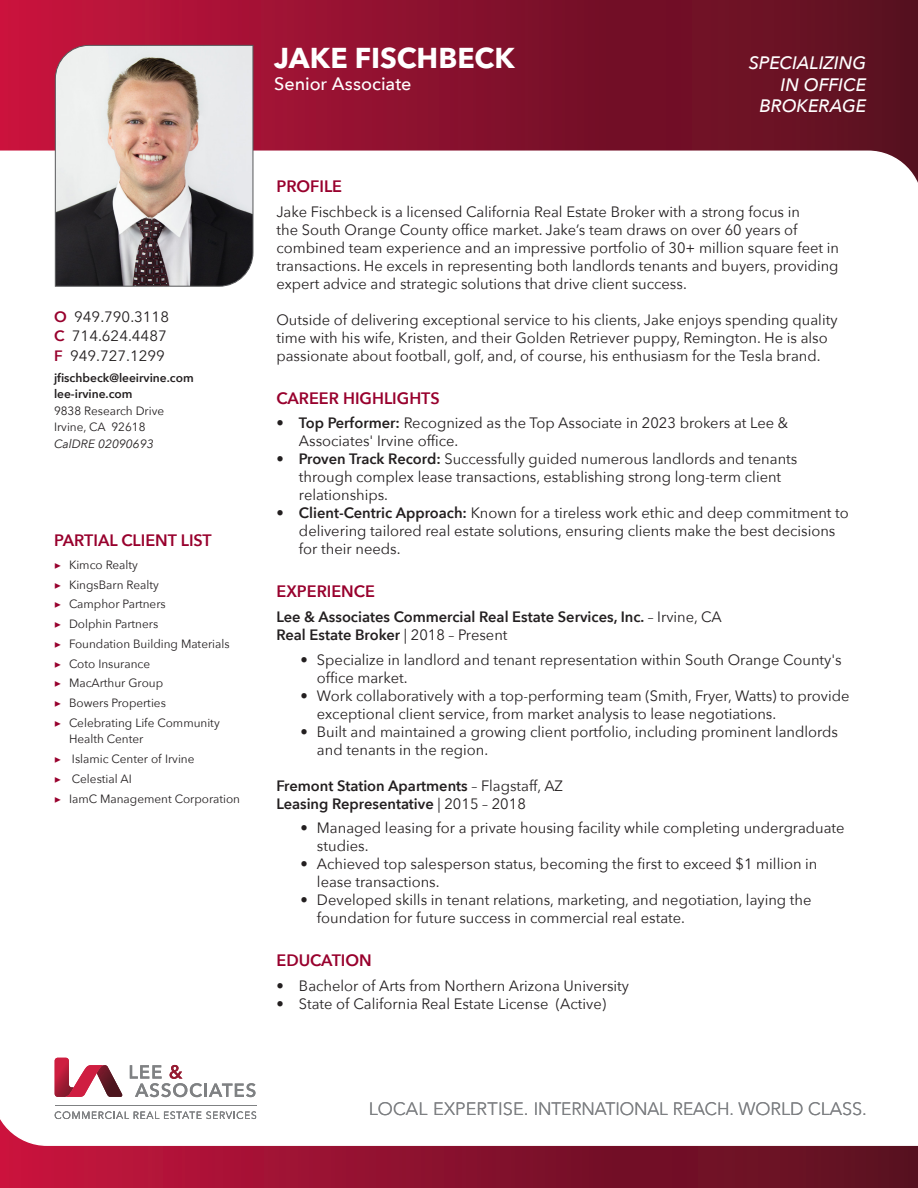
<style>
.page{position:relative;width:918px;height:1188px;background:#fff}
.page>*{position:absolute;margin:0;border:0;box-sizing:border-box;transform-origin:0 0}
.t1{font:700 28.5px "Avenir Next LT Pro";color:#fff}
.t2{font:300 18px "Avenir";color:#7e8083}
.t3{font:italic 500 18px "Avenir Next";color:#fff}
.t4{font:500 18px "Avenir Next";color:#fff}
.t5{font:600 16.5px "Avenir Next";color:#98012d}
.t6{font:15px/18px "Avenir Next";color:#231f20}
.t7{font:600 15px "Avenir Next";color:#231f20}
.t8{font:12px/16.5px "Avenir Next";color:#231f20}
.t9{font:600 12px "Avenir Next";color:#231f20}
.t10{font:italic 12px "Avenir Next";color:#231f20}
.s1{font-weight:600;color:#98012d}
.s2{font-weight:600}
.s3{font-family:"Minion Pro";color:#98012d}
.s4{font-weight:400}
</style>
<div class="page">
<div style="left:0;top:0;width:918px;height:198px;background:linear-gradient(to right,#c4133e,#53101e)"></div>
<svg style="left:0;top:150px;width:918px;height:110px"></svg>
<div style="left:0;top:1089px;width:918px;height:99px;background:linear-gradient(to right,#c5133e,#54101f)"></div>
<svg style="left:0;top:1057px;width:918px;height:90px"></svg>
<svg style="left:55px;top:45px;width:198px;height:242px"></svg>
<svg style="left:130px;top:1065px;width:125px;height:32px"></svg>
<svg style="left:55px;top:1058px;width:68px;height:39px"></svg>
<hr style="left:55px;top:1105px;width:202px;height:1px;background:#7f8183">
<svg style="left:55px;top:1111px;width:201px;height:8px"></svg>
<p class="t6" style="left:54px;top:307px;width:117px"><span class="s1">O</span> 949.790.3118</p>
<p class="t6" style="left:54px;top:326px;width:114px"><span class="s1">C</span> 714.624.4487</p>
<p class="t6" style="left:54px;top:346px;width:112px"><span class="s1">F</span> 949.727.1299</p>
<p class="t9" style="left:54px;top:367px;width:141px">jfischbeck@leeirvine.com</p>
<p class="t8" style="left:54px;top:385px;width:112px"><span class="s2">lee-irvine.com<br></span>9838 Research Drive</p>
<p class="t8" style="left:54px;top:418px;width:93px">Irvine, CA 92618</p>
<p class="t10" style="left:54px;top:433px;width:101px">CalDRE 02090693</p>
<p class="t5" style="left:54px;top:526px;width:159px">PARTIAL CLIENT LIST</p>
<p class="t8" style="left:54px;top:556px;width:85px"><span class="s3">▶</span> Kimco Realty</p>
<p class="t8" style="left:54px;top:576px;width:106px"><span class="s3">▶</span> KingsBarn Realty</p>
<p class="t8" style="left:54px;top:596px;width:113px"><span class="s3">▶</span> Camphor Partners</p>
<p class="t8" style="left:54px;top:615px;width:106px"><span class="s3">▶</span> Dolphin Partners</p>
<p class="t8" style="left:54px;top:635px;width:177px"><span class="s3">▶</span> Foundation Building Materials</p>
<p class="t8" style="left:54px;top:655px;width:98px"><span class="s3">▶</span> Coto Insurance</p>
<p class="t8" style="left:54px;top:675px;width:111px"><span class="s3">▶</span> MacArthur Group</p>
<p class="t8" style="left:54px;top:694px;width:113px"><span class="s3">▶</span> Bowers Properties</p>
<p class="t8" style="left:69px;top:714px;width:152px;text-indent:-15px"><span class="s3">▶</span> Celebrating Life Community<br>Health Center</p>
<p class="t8" style="left:54px;top:750px;width:142px"><span class="s3">▶</span> Islamic Center of Irvine</p>
<p class="t8" style="left:54px;top:770px;width:79px"><span class="s3">▶</span> Celestial AI</p>
<p class="t8" style="left:54px;top:790px;width:188px"><span class="s3">▶</span> IamC Management Corporation</p>
<p class="t1" style="left:274px;top:41px;width:242px">JAKE FISCHBECK</p>
<p class="t4" style="left:274px;top:68px;width:139px">Senior Associate</p>
<p class="t3" style="left:749px;top:47px;width:119px">SPECIALIZING</p>
<p class="t3" style="left:781px;top:69px;width:87px">IN OFFICE</p>
<p class="t3" style="left:759px;top:91px;width:108px">BROKERAGE</p>
<p class="t5" style="left:276px;top:172px;width:67px">PROFILE</p>
<p class="t6" style="left:276px;top:202px;width:564px">Jake Fischbeck is a licensed California Real Estate Broker with a strong focus in<br>the South Orange County office market. Jake’s team draws on over 60 years of combined team experience and an impressive portfolio of 30+ million square feet in transactions. He excels in representing both landlords tenants and buyers, providing expert advice and strategic solutions that drive client success.</p>
<p class="t6" style="left:276px;top:310px;width:563px">Outside of delivering exceptional service to his clients, Jake enjoys spending quality time with his wife, Kristen, and their Golden Retriever puppy, Remington. He is also passionate about football, golf, and, of course, his enthusiasm for the Tesla brand.</p>
<p class="t5" style="left:276px;top:384px;width:165px">CAREER HIGHLIGHTS</p>
<p class="t6" style="left:299px;top:414px;width:491px;text-indent:-22px"><span class="s2">• Top Performer:</span> Recognized as the Top Associate in 2023 brokers at Lee &amp;<br>Associates' Irvine office.</p>
<p class="t6" style="left:299px;top:450px;width:500px;text-indent:-22px"><span class="s2">• Proven Track Record:</span> Successfully guided numerous landlords and tenants through complex lease transactions, establishing strong long-term client relationships.</p>
<p class="t6" style="left:299px;top:504px;width:551px;text-indent:-22px"><span class="s2">• Client-Centric Approach:</span> Known for a tireless work ethic and deep commitment to delivering tailored real estate solutions, ensuring clients make the best decisions for their needs.</p>
<p class="t5" style="left:276px;top:577px;width:100px">EXPERIENCE</p>
<p class="t7" style="left:276px;top:604px;width:447px">Lee &amp; Associates Commercial Real Estate Services, Inc. <span class="s4">– Irvine, CA</span></p>
<p class="t7" style="left:276px;top:622px;width:233px">Real Estate Broker <span class="s4">| 2018 – Present</span></p>
<p class="t6" style="left:317px;top:650px;width:526px;text-indent:-16px">• Specialize in landlord and tenant representation within South Orange County's office market.</p>
<p class="t6" style="left:317px;top:686px;width:534px;text-indent:-16px">• Work collaboratively with a top-performing team (Smith, Fryer, Watts) to provide exceptional client service, from market analysis to lease negotiations.</p>
<p class="t6" style="left:317px;top:722px;width:523px;text-indent:-16px">• Built and maintained a growing client portfolio, including prominent landlords and tenants in the region.</p>
<p class="t7" style="left:276px;top:773px;width:288px">Fremont Station Apartments <span class="s4">– Flagstaff, AZ</span></p>
<p class="t7" style="left:276px;top:791px;width:251px">Leasing Representative <span class="s4">| 2015 – 2018</span></p>
<p class="t6" style="left:317px;top:819px;width:529px;text-indent:-16px">• Managed leasing for a private housing facility while completing undergraduate studies.</p>
<p class="t6" style="left:317px;top:855px;width:502px;text-indent:-16px">• Achieved top salesperson status, becoming the first to exceed $1 million in lease transactions.</p>
<p class="t6" style="left:317px;top:891px;width:496px;text-indent:-16px">• Developed skills in tenant relations, marketing, and negotiation, laying the foundation for future success in commercial real estate.</p>
<p class="t5" style="left:276px;top:946px;width:97px">EDUCATION</p>
<p class="t6" style="left:276px;top:976px;width:354px">• Bachelor of Arts from Northern Arizona University</p>
<p class="t6" style="left:276px;top:994px;width:331px">• State of California Real Estate License (Active)</p>
<p class="t2" style="left:369px;top:1098px;width:500px">LOCAL EXPERTISE. INTERNATIONAL REACH. WORLD CLASS.</p>
</div>
